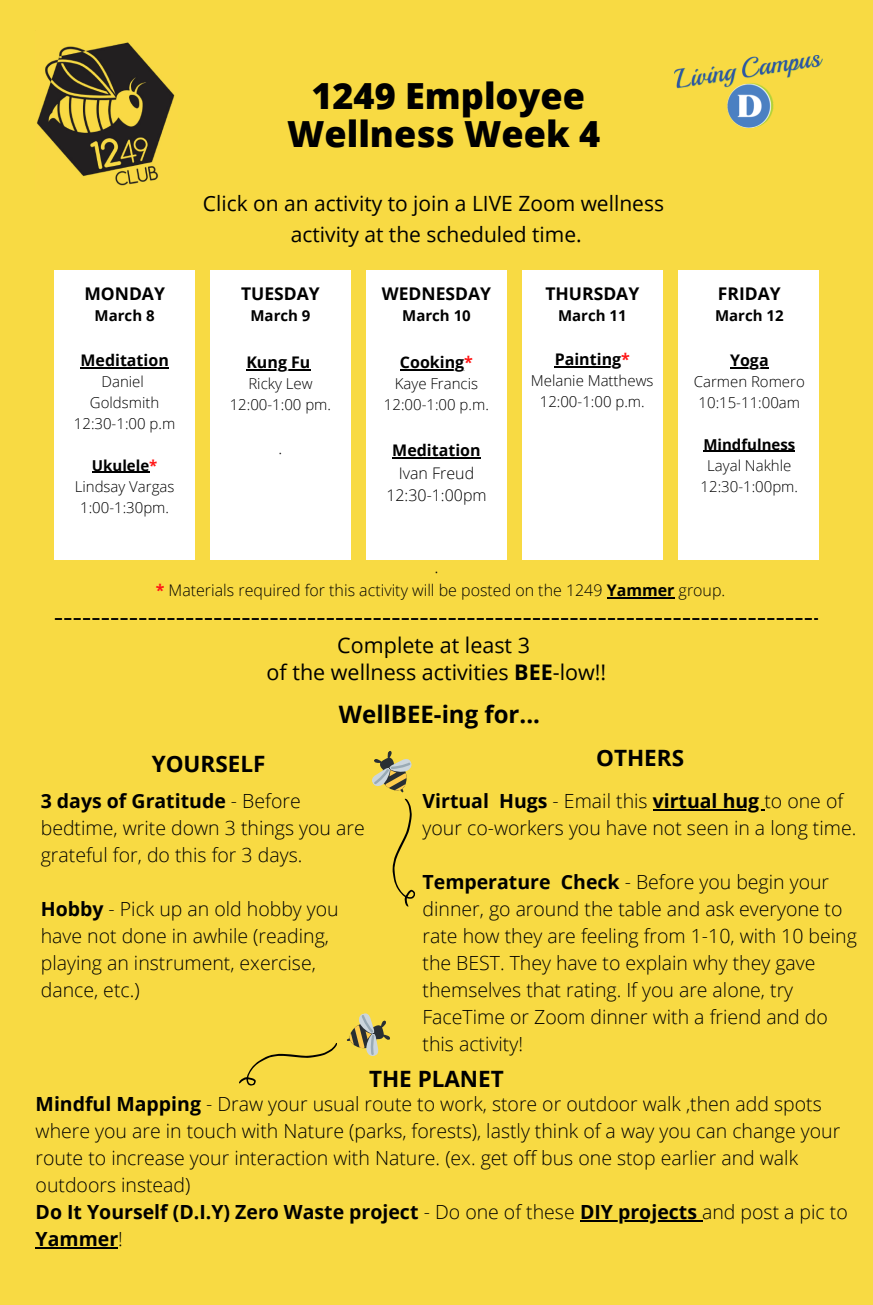
<style>
.page{position:relative;width:873px;height:1305px;background:#f8da43}
.page>*{position:absolute;margin:0;border:0;box-sizing:border-box;transform-origin:0 0}
.t1{font:800 36.05px "Open Sans";color:#000}
.t2{font:700 24px "Open Sans";color:#000}
.t3{font:700 22.5px "Open Sans";color:#000}
.t4{font:21.5px "Open Sans";color:#000}
.t5{font:21px "Open Sans";color:#000}
.t6{font:300 19.5px/27px "Open Sans";color:#000}
.t7{font:700 19.5px/27px "Open Sans";color:#000}
.t8{font:700 17.5px "Open Sans";color:#000}
.t9{font:300 17.5px "Open Sans";color:#000}
.t10{font:300 16px "Open Sans";color:#000}
.t11{font:700 16px "Open Sans";color:#000}
.t12{font:300 15px "Open Sans";color:#000}
.t13{font:700 15px "Open Sans";color:#000}
.s1{color:#ff1616}
.s2{font-weight:700;color:#ff1616}
.s3{font-weight:700}
.s4{font-weight:300}
</style>
<div class="page">
<img style="left:37px;top:42px;width:138px;height:144px">
<img style="left:674px;top:56px;width:149px;height:72px">
<div style="left:55px;top:270px;width:140px;height:290px;background:#fff"></div>
<hr style="left:80px;top:367px;width:89px;height:1px;background:#000">
<hr style="left:92px;top:471px;width:57px;height:2px;background:#000">
<div style="left:211px;top:270px;width:140px;height:290px;background:#fff"></div>
<hr style="left:246px;top:369px;width:64px;height:2px;background:#000">
<div style="left:366px;top:270px;width:141px;height:290px;background:#fff"></div>
<hr style="left:400px;top:369px;width:64px;height:2px;background:#000">
<hr style="left:392px;top:458px;width:89px;height:1px;background:#000">
<div style="left:523px;top:270px;width:140px;height:290px;background:#fff"></div>
<hr style="left:555px;top:366px;width:66px;height:2px;background:#000">
<div style="left:678px;top:270px;width:141px;height:290px;background:#fff"></div>
<hr style="left:730px;top:367px;width:39px;height:1px;background:#000">
<hr style="left:703px;top:450px;width:92px;height:2px;background:#000">
<hr style="left:607px;top:597px;width:68px;height:2px;background:#000">
<svg style="left:55px;top:618px;width:763px;height:2px;background:#463d12"></svg>
<hr style="left:653px;top:809px;width:111px;height:2px;background:#000">
<hr style="left:580px;top:1220px;width:122px;height:2px;background:#000">
<hr style="left:36px;top:1247px;width:82px;height:2px;background:#000">
<svg style="left:372px;top:751px;width:44px;height:156px"></svg>
<svg style="left:239px;top:1013px;width:151px;height:73px"></svg>
<p class="t1" style="left:311px;top:70px;width:275px">1249 Employee</p>
<p class="t1" style="left:287px;top:108px;width:315px">Wellness Week 4</p>
<p class="t8" style="left:84px;top:281px;width:82px">MONDAY</p>
<p class="t13" style="left:95px;top:305px;width:61px">March 8</p>
<p class="t11" style="left:80px;top:349px;width:90px">Meditation</p>
<p class="t12" style="left:102px;top:371px;width:44px">Daniel</p>
<p class="t12" style="left:90px;top:392px;width:71px">Goldsmith</p>
<p class="t12" style="left:74px;top:413px;width:103px">12:30-1:00 p.m</p>
<p class="t13" style="left:92px;top:455px;width:67px">Ukulele<span class="s1">*</span></p>
<p class="t12" style="left:75px;top:476px;width:101px">Lindsay Vargas</p>
<p class="t12" style="left:80px;top:497px;width:90px">1:00-1:30pm.</p>
<p class="t5" style="left:203px;top:188px;width:463px">Click on an activity to join a LIVE Zoom wellness</p>
<p class="t5" style="left:291px;top:219px;width:292px">activity at the scheduled time.</p>
<p class="t8" style="left:241px;top:281px;width:80px">TUESDAY</p>
<p class="t13" style="left:250px;top:305px;width:61px">March 9</p>
<p class="t11" style="left:246px;top:351px;width:66px">Kung Fu</p>
<p class="t12" style="left:248px;top:373px;width:66px">Ricky Lew</p>
<p class="t12" style="left:230px;top:394px;width:103px">12:00-1:00 pm.</p>
<p class="t10" style="left:279px;top:437px;width:5px">.</p>
<p class="t8" style="left:382px;top:281px;width:111px">WEDNESDAY</p>
<p class="t13" style="left:402px;top:305px;width:70px">March 10</p>
<p class="t11" style="left:400px;top:351px;width:75px">Cooking<span class="s1">*</span></p>
<p class="t12" style="left:395px;top:373px;width:85px">Kaye Francis</p>
<p class="t12" style="left:384px;top:394px;width:106px">12:00-1:00 p.m.</p>
<p class="t11" style="left:392px;top:439px;width:90px">Meditation</p>
<p class="t10" style="left:399px;top:461px;width:77px">Ivan Freud</p>
<p class="t10" style="left:386px;top:484px;width:102px">12:30-1:00pm</p>
<p class="t9" style="left:434px;top:554px;width:6px">.</p>
<p class="t8" style="left:545px;top:281px;width:95px">THURSDAY</p>
<p class="t13" style="left:558px;top:305px;width:70px">March 11</p>
<p class="t11" style="left:555px;top:348px;width:77px">Painting<span class="s1">*</span></p>
<p class="t12" style="left:531px;top:370px;width:124px">Melanie Matthews</p>
<p class="t12" style="left:540px;top:391px;width:106px">12:00-1:00 p.m.</p>
<p class="t8" style="left:718px;top:281px;width:64px">FRIDAY</p>
<p class="t13" style="left:715px;top:305px;width:70px">March 12</p>
<p class="t11" style="left:730px;top:349px;width:40px">Yoga</p>
<p class="t12" style="left:694px;top:371px;width:112px">Carmen Romero</p>
<p class="t12" style="left:699px;top:392px;width:103px">10:15-11:00am</p>
<p class="t13" style="left:703px;top:434px;width:93px">Mindfulness</p>
<p class="t12" style="left:707px;top:455px;width:86px">Layal Nakhle</p>
<p class="t12" style="left:701px;top:476px;width:99px">12:30-1:00pm.</p>
<p class="t10" style="left:156px;top:579px;width:571px"><span class="s2">*</span> Materials required for this activity will be posted on the 1249 <span class="s3">Yammer</span> group.</p>
<p class="t4" style="left:337px;top:630px;width:194px">Complete at least 3</p>
<p class="t4" style="left:267px;top:657px;width:341px">of the wellness activities <span class="s3">BEE</span>-low!!</p>
<p class="t2" style="left:339px;top:698px;width:203px">WellBEE-ing for...</p>
<p class="t3" style="left:152px;top:748px;width:115px">YOURSELF</p>
<p class="t3" style="left:596px;top:742px;width:89px">OTHERS</p>
<p class="t6" style="left:41px;top:787px;width:326px"><span class="s3">3 days of Gratitude</span> - Before bedtime, write down 3 things you are grateful for, do this for 3 days.</p>
<p class="t6" style="left:41px;top:895px;width:300px"><span class="s3">Hobby</span> - Pick up an old hobby you have not done in awhile (reading, playing an instrument, exercise, dance, etc.)</p>
<p class="t6" style="left:423px;top:787px;width:435px"><span class="s3">Virtual Hugs</span> - Email this <span class="s3">virtual hug</span> to one of your co-workers you have not seen in a long time.</p>
<p class="t6" style="left:423px;top:868px;width:436px"><span class="s3">Temperature Check</span> - Before you begin your dinner, go around the table and ask everyone to rate how they are feeling from 1-10, with 10 being the BEST. They have to explain why they gave themselves that rating. If you are alone, try FaceTime or Zoom dinner with a friend and do this activity!</p>
<p class="t3" style="left:369px;top:1063px;width:136px">THE PLANET</p>
<p class="t6" style="left:36px;top:1090px;width:806px"><span class="s3">Mindful Mapping</span> - Draw your usual route to work, store or outdoor walk ,then add spots where you are in touch with Nature (parks, forests), lastly think of a way you can change your route to increase your interaction with Nature. (ex. get off bus one stop earlier and walk outdoors instead)</p>
<p class="t7" style="left:36px;top:1198px;width:814px">Do It Yourself (D.I.Y) Zero Waste project <span class="s4">- Do one of these</span> DIY projects <span class="s4">and post a pic to<br></span>Yammer<span class="s4">!</span></p>
</div>
